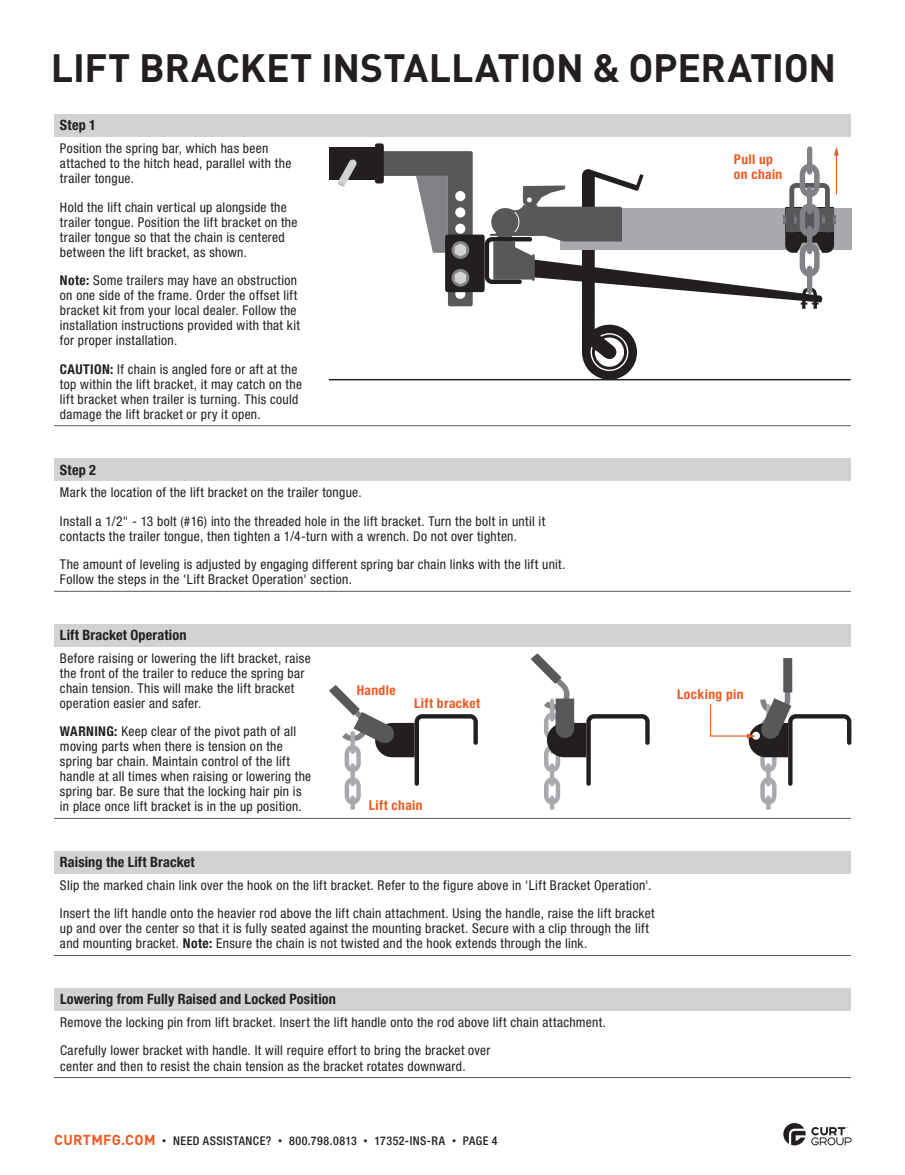
<style>
.page{position:relative;width:905px;height:1175px;background:#fff}
.page>*{position:absolute;margin:0;border:0;box-sizing:border-box;transform-origin:0 0}
.t1{font:700 39px "DINOT";letter-spacing:-.005em;color:#231f20}
.t2{font:700 condensed 14.25px "Helvetica Neue LT Std";letter-spacing:.01em;color:#231f20}
.t3{font:condensed 13.5px/15px "Helvetica Neue LT Std";letter-spacing:.025em;color:#231f20}
.t4{font:700 condensed 13.5px/15px "Helvetica Neue LT Std";letter-spacing:.03em;color:#f15921}
.t5{font:500 condensed 12px "Helvetica Neue LT Std";letter-spacing:.04em;color:#231f20}
.s1{font-weight:700}
.s2{font-family:"DINOT";font-weight:700;font-stretch:normal;font-size:14.25px;color:#f15921}
.s3{font-family:"DINOT";font-weight:400;font-stretch:normal;font-size:9px}
</style>
<div class="page">
<svg style="left:783px;top:1123px;width:68px;height:22px"></svg>
<div style="left:54px;top:114px;width:796px;height:22px;background:#d1d2d4"></div>
<hr style="left:54px;top:425px;width:266px;height:1px;background:#57585a">
<hr style="left:320px;top:425px;width:265px;height:1px;background:#57585a">
<hr style="left:585px;top:425px;width:265px;height:1px;background:#57585a">
<div style="left:560px;top:208px;width:291px;height:42px;background:#a8a9ad"></div>
<div style="left:807px;top:146px;width:5px;height:29px;background:#808285;border-radius:3px"></div>
<hr style="left:329px;top:379px;width:521px;height:1px;background:#231f20">
<hr style="left:835px;top:154px;width:2px;height:40px;background:#f15921">
<svg style="left:834px;top:146px;width:4px;height:10px"></svg>
<div style="left:375px;top:143px;width:9px;height:40px;background:#231f20;border-radius:2px"></div>
<div style="left:329px;top:147px;width:46px;height:32px;background:#231f20"></div>
<div style="left:445px;top:234px;width:39px;height:58px;background:#231f20;border-radius:2px"></div>
<svg style="left:484px;top:164px;width:351px;height:215px"></svg>
<svg style="left:331px;top:151px;width:141px;height:155px"></svg>
<div style="left:54px;top:458px;width:796px;height:22px;background:#d1d2d4"></div>
<hr style="left:585px;top:591px;width:265px;height:1px;background:#57585a">
<hr style="left:54px;top:591px;width:531px;height:1px;background:#57585a">
<div style="left:54px;top:624px;width:796px;height:22px;background:#d1d2d4"></div>
<hr style="left:54px;top:818px;width:266px;height:1px;background:#57585a">
<hr style="left:320px;top:818px;width:265px;height:1px;background:#57585a">
<hr style="left:585px;top:818px;width:265px;height:1px;background:#57585a">
<svg style="left:329px;top:685px;width:149px;height:124px"></svg>
<div style="left:783px;top:658px;width:9px;height:34px;background:#57585a"></div>
<svg style="left:530px;top:653px;width:119px;height:156px"></svg>
<svg style="left:709px;top:688px;width:142px;height:121px"></svg>
<div style="left:54px;top:851px;width:796px;height:22px;background:#d1d2d4"></div>
<hr style="left:54px;top:955px;width:796px;height:1px;background:#57585a">
<div style="left:54px;top:988px;width:796px;height:22px;background:#d1d2d4"></div>
<hr style="left:54px;top:1077px;width:796px;height:1px;background:#57585a">
<h1 class="t1" style="left:51px;top:37px;width:787px">LIFT BRACKET INSTALLATION &amp; OPERATION</h1>
<p class="t2" style="left:60px;top:117px;width:38px">Step 1</p>
<p class="t3" style="left:60px;top:141px;width:233px">Position the spring bar, which has been attached to the hitch head, parallel with the trailer tongue.</p>
<p class="t3" style="left:60px;top:199px;width:239px">Hold the lift chain vertical up alongside the trailer tongue. Position the lift bracket on the trailer tongue so that the chain is centered between the lift bracket, as shown.</p>
<p class="t3" style="left:60px;top:273px;width:241px"><span class="s1">Note:</span> Some trailers may have an obstruction on one side of the frame. Order the offset lift bracket kit from your local dealer. Follow the installation instructions provided with that kit for proper installation.</p>
<p class="t3" style="left:60px;top:361px;width:243px"><span class="s1">CAUTION:</span> If chain is angled fore or aft at the top within the lift bracket, it may catch on the lift bracket when trailer is turning. This could damage the lift bracket or pry it open.</p>
<p class="t2" style="left:60px;top:461px;width:38px">Step 2</p>
<p class="t3" style="left:60px;top:478px;width:486px;line-height:28.5px">Mark the location of the lift bracket on the trailer tongue.<br>Install a 1/2" - 13 bolt (#16) into the threaded hole in the lift bracket. Turn the bolt in until it</p>
<p class="t3" style="left:60px;top:521px;width:507px;line-height:28.5px">contacts the trailer tongue, then tighten a 1/4-turn with a wrench. Do not over tighten.<br>The amount of leveling is adjusted by engaging different spring bar chain links with the lift unit.</p>
<p class="t3" style="left:60px;top:572px;width:293px">Follow the steps in the 'Lift Bracket Operation' section.</p>
<p class="t2" style="left:60px;top:626px;width:128px">Lift Bracket Operation</p>
<p class="t3" style="left:60px;top:650px;width:252px">Before raising or lowering the lift bracket, raise the front of the trailer to reduce the spring bar chain tension. This will make the lift bracket operation easier and safer.</p>
<p class="t3" style="left:60px;top:724px;width:253px"><span class="s1">WARNING:</span> Keep clear of the pivot path of all moving parts when there is tension on the spring bar chain. Maintain control of the lift handle at all times when raising or lowering the spring bar. Be sure that the locking hair pin is in place once lift bracket is in the up position.</p>
<p class="t4" style="left:356px;top:682px;width:40px">Handle</p>
<p class="t4" style="left:414px;top:695px;width:68px">Lift bracket</p>
<p class="t4" style="left:369px;top:797px;width:55px">Lift chain</p>
<p class="t2" style="left:60px;top:853px;width:136px">Raising the Lift Bracket</p>
<p class="t3" style="left:60px;top:870px;width:596px;line-height:28.5px">Slip the marked chain link over the hook on the lift bracket. Refer to the figure above in 'Lift Bracket Operation'.<br>Insert the lift handle onto the heavier rod above the lift chain attachment. Using the handle, raise the lift bracket</p>
<p class="t3" style="left:60px;top:921px;width:590px">up and over the center so that it is fully seated against the mounting bracket. Secure with a clip through the lift and mounting bracket. <span class="s1">Note:</span> Ensure the chain is not twisted and the hook extends through the link.</p>
<p class="t2" style="left:60px;top:990px;width:277px">Lowering from Fully Raised and Locked Position</p>
<p class="t3" style="left:60px;top:1007px;width:547px;line-height:28.5px">Remove the locking pin from lift bracket. Insert the lift handle onto the rod above lift chain attachment.<br>Carefully lower bracket with handle. It will require effort to bring the bracket over</p>
<p class="t3" style="left:60px;top:1058px;width:407px">center and then to resist the chain tension as the bracket rotates downward.</p>
<p class="t4" style="left:734px;top:151px;width:50px">Pull up on chain</p>
<p class="t4" style="left:677px;top:687px;width:68px">Locking pin</p>
<p class="t5" style="left:54px;top:1133px;width:445px"><span class="s2">CURTMFG.COM</span> <span class="s3">•</span> NEED ASSISTANCE? <span class="s3">•</span> 800.798.0813 <span class="s3">•</span> 17352-INS-RA <span class="s3">•</span> PAGE 4</p>
</div>
